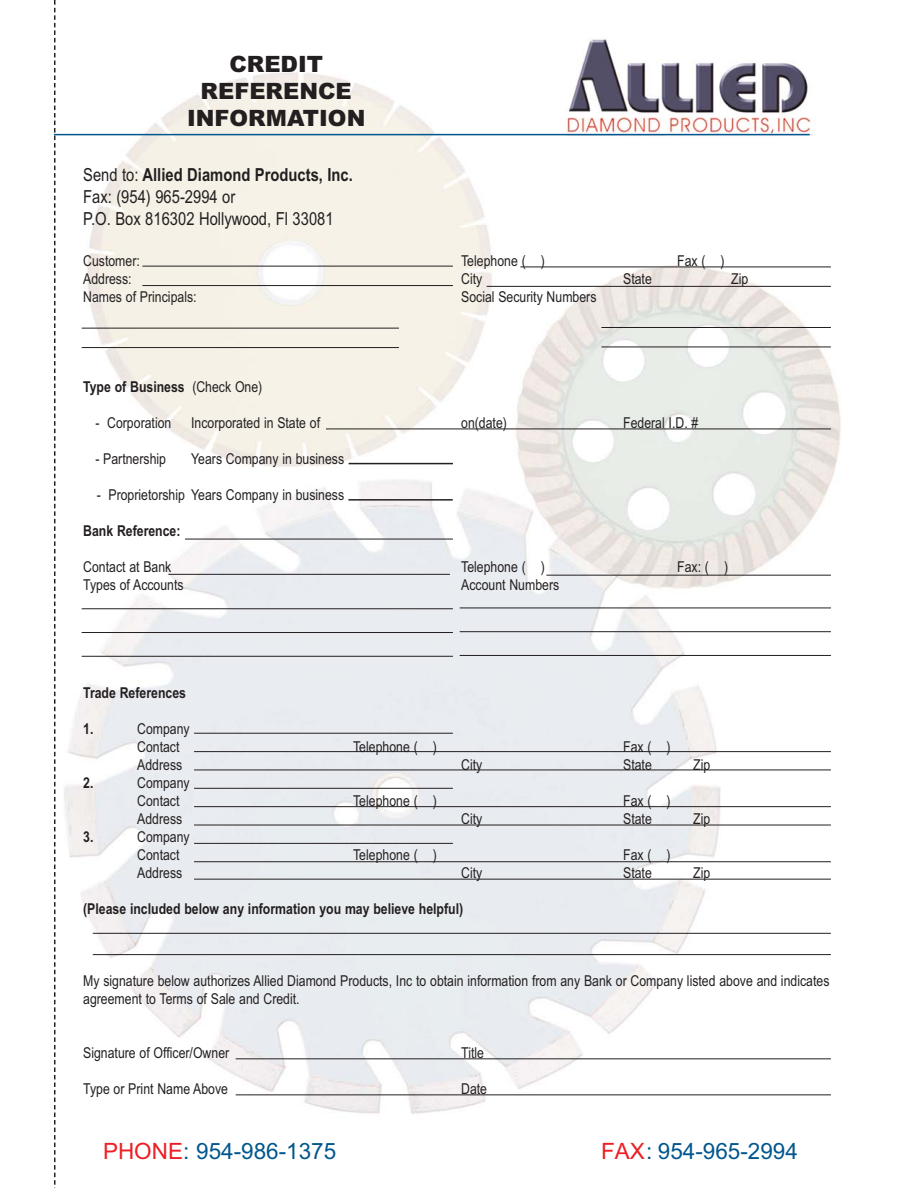
<style>
.page{position:relative;width:918px;height:1188px;background:#fff}
.page>*{position:absolute;margin:0;border:0;box-sizing:border-box;transform-origin:0 0}
.t1{font:22.5px "Arial";color:#00568d}
.t2{font:900 22.5px/27px "Arial";color:#231f20;text-align:center}
.t3{font:18px/21.6px "Arial Narrow";color:#231f20}
.t4{font:15px/18px "Arial Narrow";color:#231f20}
.t5{font:700 15px "Arial Narrow";color:#231f20}
.s1{font-weight:700}
.s2{font-weight:400}
.s3{color:#ed1e25}
</style>
<div class="page">
<img style="left:55px;top:2px;width:786px;height:1186px">
<img style="left:565px;top:38px;width:251px;height:99px">
<hr style="left:54px;top:134px;width:756px;height:1px;background:#00568d">
<hr style="left:326px;top:429px;width:505px;height:1px;background:#231f20">
<hr style="left:601px;top:347px;width:230px;height:1px;background:#231f20">
<hr style="left:601px;top:327px;width:230px;height:1px;background:#231f20">
<hr style="left:82px;top:347px;width:317px;height:1px;background:#231f20">
<hr style="left:82px;top:328px;width:317px;height:1px;background:#231f20">
<hr style="left:487px;top:286px;width:344px;height:1px;background:#231f20">
<hr style="left:520px;top:267px;width:311px;height:1px;background:#231f20">
<hr style="left:142px;top:285px;width:311px;height:1px;background:#231f20">
<hr style="left:142px;top:266px;width:311px;height:1px;background:#231f20">
<hr style="left:348px;top:499px;width:105px;height:2px;background:#231f20">
<hr style="left:349px;top:463px;width:104px;height:1px;background:#231f20">
<hr style="left:236px;top:1095px;width:595px;height:1px;background:#231f20">
<hr style="left:236px;top:1059px;width:595px;height:1px;background:#231f20">
<hr style="left:93px;top:954px;width:738px;height:1px;background:#231f20">
<hr style="left:93px;top:933px;width:738px;height:1px;background:#231f20">
<hr style="left:194px;top:879px;width:637px;height:1px;background:#231f20">
<hr style="left:194px;top:751px;width:637px;height:1px;background:#231f20">
<hr style="left:194px;top:861px;width:637px;height:1px;background:#231f20">
<hr style="left:194px;top:843px;width:259px;height:1px;background:#231f20">
<hr style="left:194px;top:825px;width:637px;height:1px;background:#231f20">
<hr style="left:194px;top:806px;width:637px;height:1px;background:#231f20">
<hr style="left:194px;top:788px;width:259px;height:1px;background:#231f20">
<hr style="left:194px;top:770px;width:637px;height:1px;background:#231f20">
<hr style="left:194px;top:733px;width:259px;height:1px;background:#231f20">
<hr style="left:460px;top:655px;width:371px;height:1px;background:#231f20">
<hr style="left:460px;top:631px;width:371px;height:1px;background:#231f20">
<hr style="left:460px;top:608px;width:371px;height:1px;background:#231f20">
<hr style="left:82px;top:656px;width:371px;height:1px;background:#231f20">
<hr style="left:82px;top:632px;width:371px;height:1px;background:#231f20">
<hr style="left:82px;top:609px;width:371px;height:1px;background:#231f20">
<hr style="left:546px;top:575px;width:285px;height:1px;background:#231f20">
<hr style="left:168px;top:574px;width:282px;height:1px;background:#231f20">
<hr style="left:185px;top:539px;width:268px;height:1px;background:#231f20">
<svg style="left:54px;top:0;width:1px;height:1188px"></svg>
<h1 class="t2" style="left:187px;top:50px;width:180px">CREDIT<br>REFERENCE<br>INFORMATION</h1>
<p class="t3" style="left:83px;top:166px;width:271px">Send to: <span class="s1">Allied Diamond Products, Inc.<br></span>Fax: (954) 965-2994 or<br>P.O. Box 816302 Hollywood, Fl 33081</p>
<p class="t4" style="left:83px;top:253px;width:58px">Customer:</p>
<p class="t4" style="left:461px;top:253px;width:85px">Telephone ( )</p>
<p class="t4" style="left:677px;top:253px;width:49px">Fax ( )</p>
<p class="t4" style="left:83px;top:271px;width:50px">Address:</p>
<p class="t4" style="left:461px;top:271px;width:23px">City</p>
<p class="t4" style="left:623px;top:271px;width:30px">State</p>
<p class="t4" style="left:731px;top:271px;width:19px">Zip</p>
<p class="t4" style="left:83px;top:289px;width:115px">Names of Principals:</p>
<p class="t4" style="left:461px;top:289px;width:137px">Social Security Numbers</p>
<p class="t5" style="left:83px;top:378px;width:181px">Type of Business <span class="s2">(Check One)</span></p>
<p class="t4" style="left:96px;top:415px;width:77px">- Corporation</p>
<p class="t4" style="left:191px;top:415px;width:130px">Incorporated in State of</p>
<p class="t4" style="left:461px;top:415px;width:47px">on(date)</p>
<p class="t4" style="left:623px;top:415px;width:77px">Federal I.D. #</p>
<p class="t4" style="left:95px;top:451px;width:72px">- Partnership</p>
<p class="t4" style="left:191px;top:451px;width:155px">Years Company in business</p>
<p class="t4" style="left:97px;top:487px;width:249px">- Proprietorship Years Company in business</p>
<p class="t5" style="left:83px;top:522px;width:99px">Bank Reference:</p>
<p class="t4" style="left:83px;top:559px;width:90px">Contact at Bank</p>
<p class="t4" style="left:461px;top:559px;width:85px">Telephone ( )</p>
<p class="t4" style="left:677px;top:559px;width:52px">Fax: ( )</p>
<p class="t4" style="left:83px;top:577px;width:102px">Types of Accounts</p>
<p class="t4" style="left:461px;top:577px;width:100px">Account Numbers</p>
<p class="t5" style="left:83px;top:684px;width:104px">Trade References</p>
<p class="t5" style="left:83px;top:720px;width:12px">1.</p>
<p class="t4" style="left:137px;top:721px;width:54px">Company<br>Contact</p>
<p class="t4" style="left:353px;top:739px;width:85px">Telephone ( )</p>
<p class="t4" style="left:623px;top:739px;width:49px">Fax ( )</p>
<p class="t4" style="left:137px;top:757px;width:47px">Address</p>
<p class="t4" style="left:461px;top:757px;width:23px">City</p>
<p class="t4" style="left:623px;top:757px;width:30px">State</p>
<p class="t4" style="left:693px;top:757px;width:19px">Zip</p>
<p class="t5" style="left:83px;top:774px;width:12px">2.</p>
<p class="t4" style="left:137px;top:775px;width:54px">Company<br>Contact</p>
<p class="t4" style="left:353px;top:793px;width:85px">Telephone ( )</p>
<p class="t4" style="left:623px;top:793px;width:49px">Fax ( )</p>
<p class="t4" style="left:137px;top:811px;width:47px">Address</p>
<p class="t4" style="left:461px;top:811px;width:23px">City</p>
<p class="t4" style="left:623px;top:811px;width:30px">State</p>
<p class="t4" style="left:693px;top:811px;width:19px">Zip</p>
<p class="t5" style="left:83px;top:828px;width:12px">3.</p>
<p class="t4" style="left:137px;top:829px;width:54px">Company<br>Contact</p>
<p class="t4" style="left:353px;top:847px;width:85px">Telephone ( )</p>
<p class="t4" style="left:623px;top:847px;width:49px">Fax ( )</p>
<p class="t4" style="left:137px;top:865px;width:47px">Address</p>
<p class="t4" style="left:461px;top:865px;width:23px">City</p>
<p class="t4" style="left:623px;top:865px;width:30px">State</p>
<p class="t4" style="left:693px;top:865px;width:19px">Zip</p>
<p class="t5" style="left:83px;top:900px;width:382px">(Please included below any information you may believe helpful)</p>
<p class="t4" style="left:83px;top:973px;width:748px">My signature below authorizes Allied Diamond Products, Inc to obtain information from any Bank or Company listed above and indicates agreement to Terms of Sale and Credit.</p>
<p class="t4" style="left:83px;top:1045px;width:148px">Signature of Officer/Owner</p>
<p class="t4" style="left:461px;top:1045px;width:24px">Title</p>
<p class="t4" style="left:83px;top:1081px;width:146px">Type or Print Name Above</p>
<p class="t4" style="left:461px;top:1081px;width:27px">Date</p>
<h1 class="t1" style="left:103px;top:1138px;width:235px"><span class="s3">PHONE</span>: 954-986-1375</h1>
<h1 class="t1" style="left:601px;top:1138px;width:198px"><span class="s3">FAX</span>: 954-965-2994</h1>
</div>
